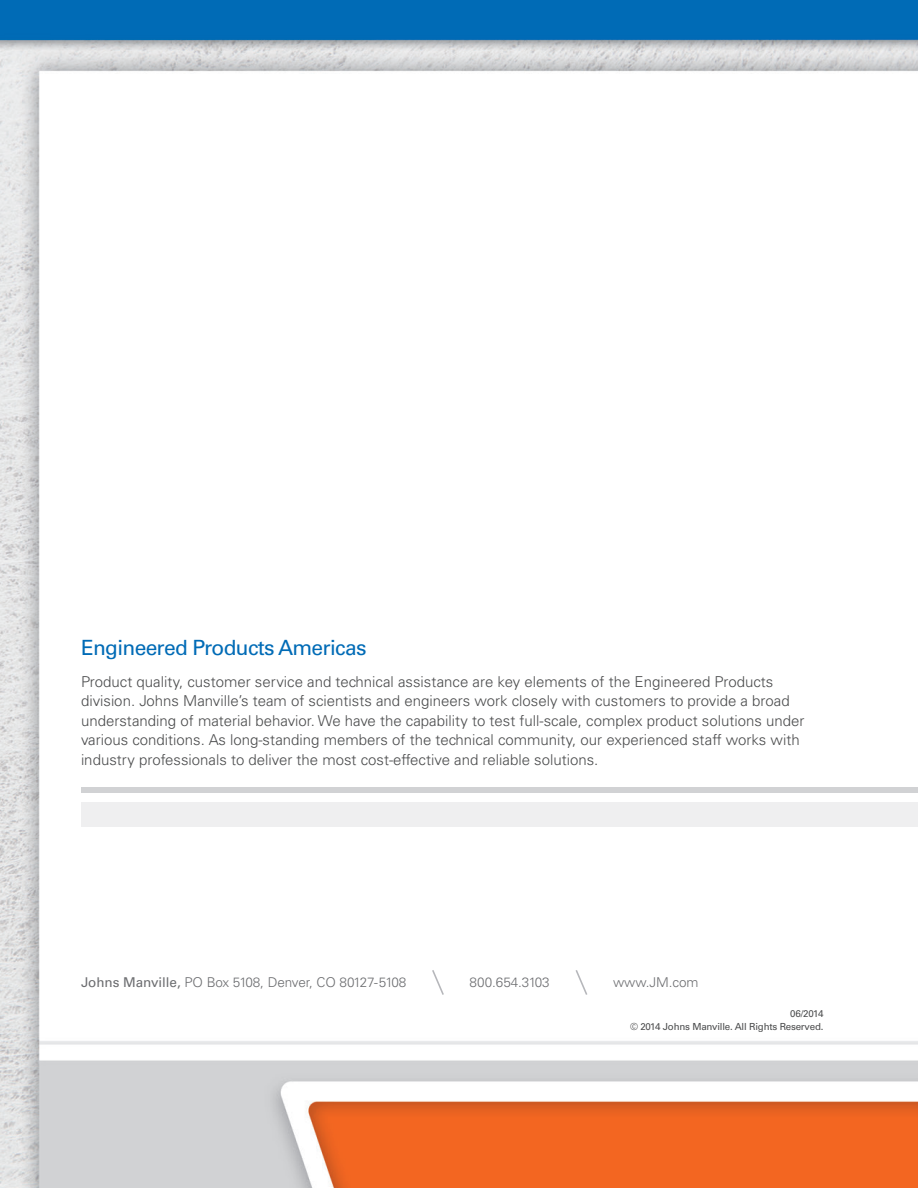
<style>
.page{position:relative;width:918px;height:1188px;background:#fff}
.page>*{position:absolute;margin:0;border:0;box-sizing:border-box;transform-origin:0 0}
.t1{font:21px "Univers LT Std";letter-spacing:-.035em;color:#006bb6}
.t2{font:300 15px/19.5px "Univers LT Std";color:#4b4c4d}
.t3{font:300 13.5px "Univers LT Std";letter-spacing:-.025em;color:#6c6d70}
.t4{font:300 13.5px "Univers LT Std";letter-spacing:-.005em;color:#6c6d70}
.t5{font:9.75px/12.8px "Univers LT Std";letter-spacing:-.02em;color:#4b4c4d;text-align:right}
.s1{font-weight:400}
</style>
<div class="page">
<img style="left:0;top:0;width:918px;height:1188px">
<div style="left:81px;top:803px;width:837px;height:23px;background:#efeff0"></div>
<div style="left:81px;top:787px;width:837px;height:6px;background:#d1d2d4"></div>
<svg style="left:432px;top:970px;width:12px;height:25px"></svg>
<svg style="left:576px;top:970px;width:11px;height:25px"></svg>
<h1 class="t1" style="left:81px;top:635px;width:287px">Engineered Products Americas</h1>
<p class="t2" style="left:81px;top:672px;width:725px">Product quality, customer service and technical assistance are key elements of the Engineered Products division. Johns Manville’s team of scientists and engineers work closely with customers to provide a broad understanding of material behavior. We have the capability to test full-scale, complex product solutions under various conditions. As long-standing members of the technical community, our experienced staff works with industry professionals to deliver the most cost-effective and reliable solutions.</p>
<p class="t3" style="left:81px;top:974px;width:327px"><span class="s1">Johns Manville,</span> PO Box 5108, Denver, CO 80127-5108</p>
<p class="t4" style="left:470px;top:974px;width:82px">800.654.3103</p>
<p class="t4" style="left:613px;top:974px;width:87px">www.JM.com</p>
<p class="t5" style="left:630px;top:1008px;width:195px">06/2014<br>© 2014 Johns Manville. All Rights Reserved.</p>
</div>
